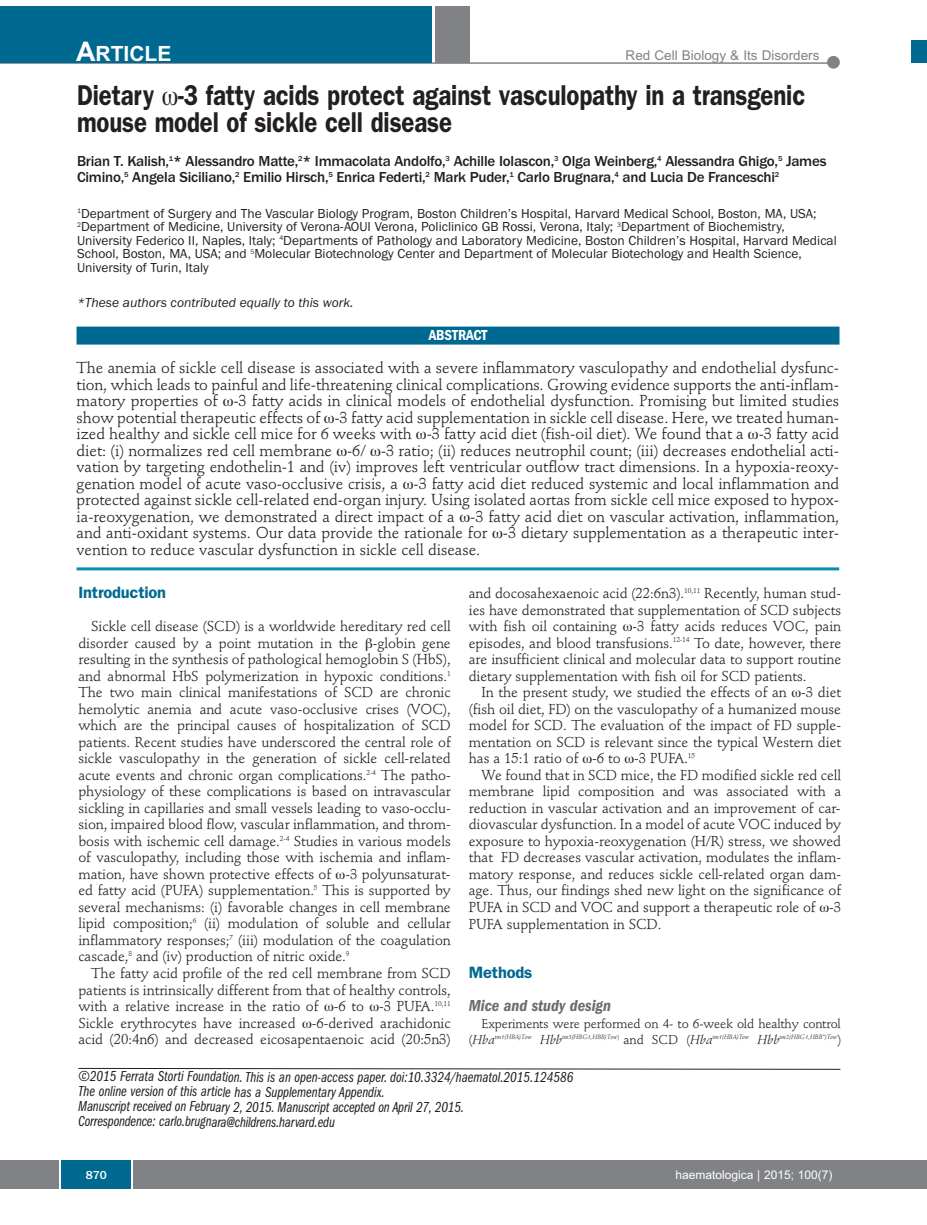
<style>
.page{position:relative;width:927px;height:1225px;background:#fff}
.page>*{position:absolute;margin:0;border:0;box-sizing:border-box;transform-origin:0 0}
.t1{font:600 28.8px/27px "Franklin Gothic";letter-spacing:-.005em;color:#231f20;scale:.83 1}
.t2{font:700 21px "Arial";color:#fff}
.t3{font:600 16.5px "Franklin Gothic";letter-spacing:-.01em;color:#006991}
.t4{font:italic 600 condensed 16.5px "Franklin Gothic";color:#6c6d70}
.t5{font:15.75px/16.5px "Stempel Schneidler";letter-spacing:-.005em;color:#231f20;text-align:justify}
.t6{font:15px/15px "Franklin Gothic Book Cmpr Ital";color:#231f20}
.t7{font:500 15px/16.5px "Franklin Gothic";letter-spacing:-.015em;color:#231f20}
.t8{font:600 condensed 15px "Franklin Gothic";letter-spacing:-.005em;color:#fff}
.t9{font:14.25px/16.5px "Stempel Schneidler";letter-spacing:-.005em;color:#231f20;text-align:justify}
.t10{font:13.5px/13.5px "Franklin Gothic";color:#231f20}
.t11{font:italic 13.5px "Franklin Gothic";color:#231f20}
.t12{font:13.5px "Arial";color:#808285}
.t13{font:12.75px "Stempel Schneidler";letter-spacing:-.015em;color:#231f20}
.t14{font:12px "Arial";color:#fff}
.t15{font:500 12px "Franklin Gothic";color:#fff}
.t16{font:italic 6.3px "Stempel Schneidler";letter-spacing:.005em;color:#231f20}
.s1{font-size:27px}
.s2{font-style:normal;font-size:12.75px}
.s3{font-size:12.75px}
.s4{font-style:normal}
</style>
<div class="page">
<div style="left:911px;top:40px;width:16px;height:22px;background:#006991"></div>
<div style="left:910px;top:1160px;width:17px;height:28px;background:#808285"></div>
<hr style="left:0;top:62px;width:837px;height:2px;background:#808285">
<div style="left:0;top:1160px;width:910px;height:28px;background:#808285"></div>
<div style="left:61px;top:1160px;width:71px;height:28px;background:#006991"></div>
<div style="left:827px;top:56px;width:13px;height:13px;background:#808285;border-radius:50%"></div>
<div style="left:435px;top:6px;width:34px;height:56px;background:#808285"></div>
<div style="left:0;top:6px;width:431px;height:56px;background:#006991"></div>
<svg style="left:60px;top:1160px;width:1px;height:28px"></svg>
<svg style="left:132px;top:1160px;width:1px;height:28px"></svg>
<svg style="left:78px;top:1068px;width:763px;height:1px"></svg>
<hr style="left:77px;top:567px;width:762px;height:3px;background:#0d8aaf">
<div style="left:77px;top:326px;width:762px;height:18px;background:#006991"></div>
<h2 class="t2" style="left:76px;top:42px;width:97px"><span class="s1">A</span>RTICLE</h2>
<p class="t12" style="left:626px;top:47px;width:195px">Red Cell Biology &amp; Its Disorders</p>
<h1 class="t1" style="left:77px;top:84px;width:879px">Dietary -3 fatty acids protect against vasculopathy in a transgenic mouse model of sickle cell disease</h1>
<p class="t7" style="left:77px;top:152px;width:751px">Brian T. Kalish,<sup>1</sup>* Alessandro Matte,<sup>2</sup>* Immacolata Andolfo,<sup>3</sup> Achille Iolascon,<sup>3</sup> Olga Weinberg,<sup>4</sup> Alessandra Ghigo,<sup>5</sup> James<br>Cimino,<sup>5</sup> Angela Siciliano,<sup>2</sup> Emilio Hirsch,<sup>5</sup> Enrica Federti,<sup>2</sup> Mark Puder,<sup>1</sup> Carlo Brugnara,<sup>4</sup> and Lucia De Franceschi<sup>2</sup></p>
<p class="t10" style="left:77px;top:206px;width:761px"><sup>1</sup>Department of Surgery and The Vascular Biology Program, Boston Children’s Hospital, Harvard Medical School, Boston, MA, USA; <sup>2</sup>Department of Medicine, University of Verona-AOUI Verona, Policlinico GB Rossi, Verona, Italy; <sup>3</sup>Department of Biochemistry, University Federico II, Naples, Italy; <sup>4</sup>Departments of Pathology and Laboratory Medicine, Boston Children’s Hospital, Harvard Medical School, Boston, MA, USA; and <sup>5</sup>Molecular Biotechnology Center and Department of Molecular Biotechology and Health Science, University of Turin, Italy</p>
<p class="t11" style="left:77px;top:295px;width:278px">*These authors contributed equally to this work.</p>
<p class="t8" style="left:429px;top:330px;width:60px">ABSTRACT</p>
<p class="t5" style="left:77px;top:361px;width:764px">The anemia of sickle cell disease is associated with a severe inflammatory vasculopathy and endothelial dysfunc&shy;tion, which leads to painful and life-threatening clinical complications. Growing evidence supports the anti-inflam&shy;matory properties of -3 fatty acids in clinical models of endothelial dysfunction. Promising but limited studies show potential therapeutic effects of -3 fatty acid supplementation in sickle cell disease. Here, we treated human&shy;ized healthy and sickle cell mice for 6 weeks with -3 fatty acid diet (fish-oil diet). We found that a -3 fatty acid diet: (i) normalizes red cell membrane -6/ -3 ratio; (ii) reduces neutrophil count; (iii) decreases endothelial acti&shy;vation by targeting endothelin-1 and (iv) improves left ventricular outflow tract dimensions. In a hypoxia-reoxy&shy;genation model of acute vaso-occlusive crisis, a -3 fatty acid diet reduced systemic and local inflammation and protected against sickle cell-related end-organ injury. Using isolated aortas from sickle cell mice exposed to hypox&shy;ia-reoxygenation, we demonstrated a direct impact of a -3 fatty acid diet on vascular activation, inflammation, and anti-oxidant systems. Our data provide the rationale for -3 dietary supplementation as a therapeutic inter&shy;vention to reduce vascular dysfunction in sickle cell disease.</p>
<p class="t3" style="left:78px;top:587px;width:89px">Introduction</p>
<p class="t9" style="left:78px;top:619px;width:374px;text-indent:13px">Sickle cell disease (SCD) is a worldwide hereditary red cell disorder caused by a point mutation in the -globin gene resulting in the synthesis of pathological hemoglobin S (HbS), and abnormal HbS polymerization in hypoxic conditions.<sup>1<br></sup>The two main clinical manifestations of SCD are chronic hemolytic anemia and acute vaso-occlusive crises (VOC), which are the principal causes of hospitalization of SCD patients. Recent studies have underscored the central role of sickle vasculopathy in the generation of sickle cell-related acute events and chronic organ complications.<sup>2-4</sup> The patho&shy;physiology of these complications is based on intravascular sickling in capillaries and small vessels leading to vaso-occlu&shy;sion, impaired blood flow, vascular inflammation, and throm&shy;bosis with ischemic cell damage.<sup>2-4</sup> Studies in various models of vasculopathy, including those with ischemia and inflam&shy;mation, have shown protective effects of -3 polyunsaturat&shy;ed fatty acid (PUFA) supplementation.<sup>5</sup> This is supported by several mechanisms: (i) favorable changes in cell membrane lipid composition;<sup>6</sup> (ii) modulation of soluble and cellular inflammatory responses;<sup>7</sup> (iii) modulation of the coagulation cascade,<sup>8</sup> and (iv) production of nitric oxide.<sup>9</sup></p>
<p class="t9" style="left:78px;top:966px;width:374px;text-indent:13px">The fatty acid profile of the red cell membrane from SCD patients is intrinsically different from that of healthy controls, with a relative increase in the ratio of -6 to -3 PUFA.<sup>10,11<br></sup>Sickle erythrocytes have increased -6-derived arachidonic acid (20:4n6) and decreased eicosapentaenoic acid (20:5n3)</p>
<p class="t9" style="left:469px;top:586px;width:374px">and docosahexaenoic acid (22:6n3).<sup>10,11</sup> Recently, human stud&shy;ies have demonstrated that supplementation of SCD subjects with fish oil containing -3 fatty acids reduces VOC, pain episodes, and blood transfusions.<sup>12-14</sup> To date, however, there are insufficient clinical and molecular data to support routine dietary supplementation with fish oil for SCD patients.</p>
<p class="t9" style="left:469px;top:685px;width:374px;text-indent:13px">In the present study, we studied the effects of an -3 diet (fish oil diet, FD) on the vasculopathy of a humanized mouse model for SCD. The evaluation of the impact of FD supple&shy;mentation on SCD is relevant since the typical Western diet has a 15:1 ratio of -6 to -3 PUFA.<sup>15</sup></p>
<p class="t9" style="left:469px;top:768px;width:374px;text-indent:13px">We found that in SCD mice, the FD modified sickle red cell membrane lipid composition and was associated with a reduction in vascular activation and an improvement of car&shy;diovascular dysfunction. In a model of acute VOC induced by exposure to hypoxia-reoxygenation (H/R) stress, we showed that FD decreases vascular activation, modulates the inflam&shy;matory response, and reduces sickle cell-related organ dam&shy;age. Thus, our findings shed new light on the significance of PUFA in SCD and VOC and support a therapeutic role of -3<br>PUFA supplementation in SCD.</p>
<p class="t3" style="left:469px;top:966px;width:65px">Methods</p>
<p class="t4" style="left:469px;top:999px;width:144px">Mice and study design</p>
<p class="t13" style="left:482px;top:1018px;width:361px">Experiments were performed on 4- to 6-week old healthy control</p>
<p class="t16" style="left:469px;top:1034px;width:374px"><span class="s2">(</span><span class="s3">Hba</span>tm1(HBA)Tow <span class="s3">Hbb</span>tm3(HBG1,HBB)Tow<span class="s4">)</span> <span class="s2">and SCD (</span><span class="s3">Hba</span>tm1(HBA)Tow <span class="s3">Hbb</span>tm2(HBG1,HBB*)Tow<span class="s2">)</span></p>
<p class="t6" style="left:78px;top:1070px;width:497px">©2015 Ferrata Storti Foundation. This is an open-access paper. doi:10.3324/haematol.2015.124586<br>The online version of this article has a Supplementary Appendix.<br>Manuscript received on February 2, 2015. Manuscript accepted on April 27, 2015.<br>Correspondence: carlo.brugnara@childrens.harvard.edu</p>
<p class="t15" style="left:86px;top:1167px;width:22px">870</p>
<p class="t14" style="left:676px;top:1167px;width:158px">haematologica | 2015; 100(7)</p>
</div>
